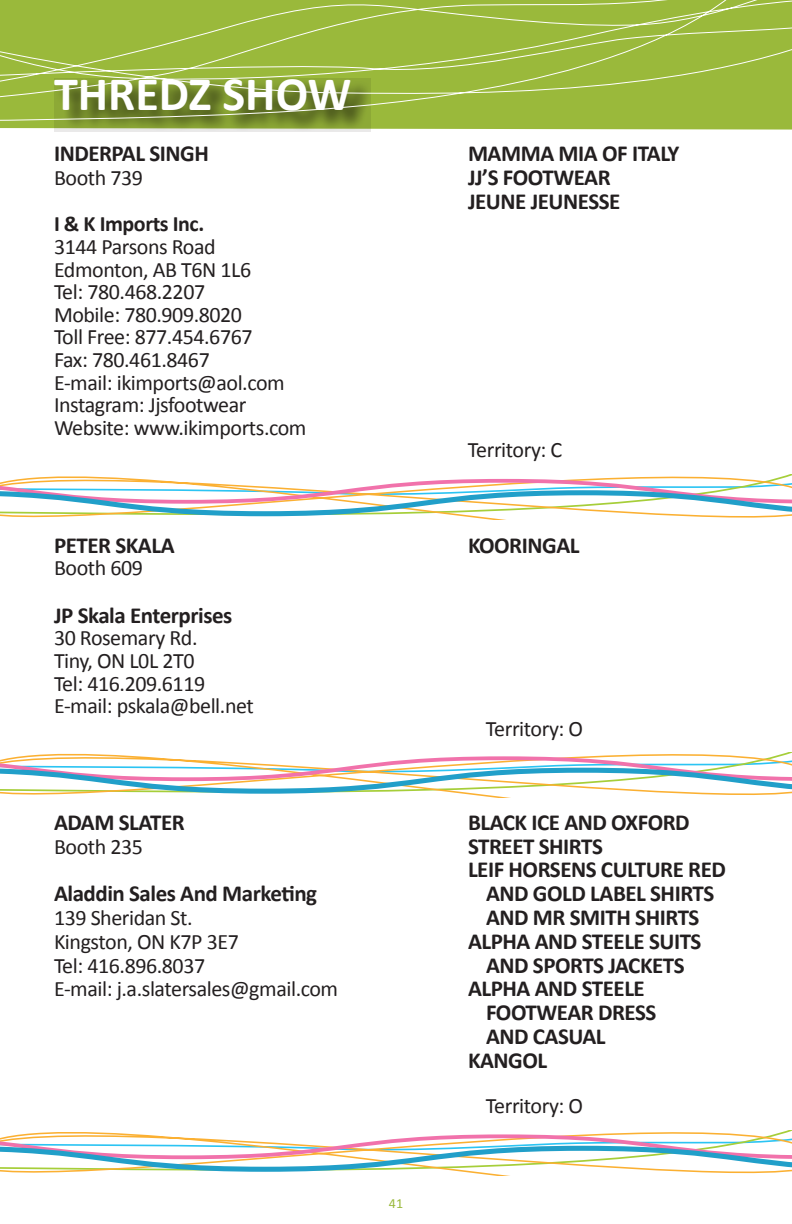
<style>
.page{position:relative;width:792px;height:1224px;background:#fff}
.page>*{position:absolute;margin:0;border:0;box-sizing:border-box;transform-origin:0 0}
.t1{font:700 48.2px "Calibri";color:#fff}
.t2{font:700 23px "Calibri";letter-spacing:-.02em;color:#231f20}
.t3{font:22px "Calibri";letter-spacing:-.02em;color:#231f20}
.t4{font:700 22px "Calibri";letter-spacing:-.02em;color:#231f20}
.t5{font:14px "Calibri";color:#9ab93b}
</style>
<div class="page">
<svg style="left:0;top:121px;width:792px;height:9px;fill:#9ab93b"></svg>
<svg style="left:55px;top:121px;width:316px;height:11px"></svg>
<svg style="left:0;top:0;width:792px;height:121px"></svg>
<svg style="left:0;top:475px;width:792px;height:45px"></svg>
<svg style="left:0;top:752px;width:792px;height:45px"></svg>
<svg style="left:0;top:1130px;width:792px;height:45px"></svg>
<p class="t1" style="left:54px;top:60px;width:299px">THREDZ SHOW</p>
<p class="t2" style="left:54px;top:137px;width:156px">INDERPAL SINGH</p>
<p class="t2" style="left:468px;top:137px;width:213px">MAMMA MIA OF ITALY</p>
<p class="t3" style="left:54px;top:162px;width:90px">Booth 739</p>
<p class="t2" style="left:468px;top:161px;width:144px">JJ’S FOOTWEAR</p>
<p class="t2" style="left:468px;top:185px;width:154px">JEUNE JEUNESSE</p>
<p class="t4" style="left:54px;top:209px;width:152px">I &amp; K Imports Inc.</p>
<p class="t3" style="left:54px;top:231px;width:163px">3144 Parsons Road</p>
<p class="t3" style="left:54px;top:254px;width:199px">Edmonton, AB T6N 1L6</p>
<p class="t3" style="left:54px;top:277px;width:153px">Tel: 780.468.2207</p>
<p class="t3" style="left:54px;top:299px;width:190px">Mobile: 780.909.8020</p>
<p class="t3" style="left:54px;top:322px;width:200px">Toll Free: 877.454.6767</p>
<p class="t3" style="left:54px;top:344px;width:157px">Fax: 780.461.8467</p>
<p class="t3" style="left:54px;top:367px;width:232px">E-mail: ikimports@aol.com</p>
<p class="t3" style="left:54px;top:390px;width:194px">Instagram: Jjsfootwear</p>
<p class="t3" style="left:54px;top:412px;width:254px">Website: www.ikimports.com</p>
<p class="t3" style="left:468px;top:435px;width:96px">Territory: C</p>
<p class="t2" style="left:54px;top:529px;width:122px">PETER SKALA</p>
<p class="t2" style="left:468px;top:529px;width:113px">KOORINGAL</p>
<p class="t3" style="left:54px;top:553px;width:90px">Booth 609</p>
<p class="t2" style="left:54px;top:599px;width:180px">JP Skala Enterprises</p>
<p class="t3" style="left:54px;top:623px;width:145px">30 Rosemary Rd.</p>
<p class="t3" style="left:54px;top:645px;width:142px">Tiny, ON L0L 2T0</p>
<p class="t3" style="left:54px;top:668px;width:153px">Tel: 416.209.6119</p>
<p class="t3" style="left:54px;top:691px;width:201px">E-mail: pskala@bell.net</p>
<p class="t3" style="left:486px;top:713px;width:99px">Territory: O</p>
<p class="t2" style="left:54px;top:806px;width:132px">ADAM SLATER</p>
<p class="t2" style="left:468px;top:806px;width:223px">BLACK ICE AND OXFORD</p>
<p class="t3" style="left:54px;top:831px;width:90px">Booth 235</p>
<p class="t2" style="left:468px;top:830px;width:136px">STREET SHIRTS</p>
<p class="t2" style="left:468px;top:854px;width:260px">LEIF HORSENS CULTURE RED</p>
<p class="t2" style="left:54px;top:877px;width:265px">Aladdin Sales And Marketing</p>
<p class="t2" style="left:486px;top:877px;width:230px">AND GOLD LABEL SHIRTS</p>
<p class="t3" style="left:54px;top:902px;width:140px">139 Sheridan St.</p>
<p class="t2" style="left:486px;top:901px;width:215px">AND MR SMITH SHIRTS</p>
<p class="t3" style="left:54px;top:926px;width:186px">Kingston, ON K7P 3E7</p>
<p class="t2" style="left:468px;top:925px;width:235px">ALPHA AND STEELE SUITS</p>
<p class="t3" style="left:54px;top:950px;width:153px">Tel: 416.896.8037</p>
<p class="t2" style="left:486px;top:949px;width:200px">AND SPORTS JACKETS</p>
<p class="t3" style="left:54px;top:974px;width:286px">E-mail: j.a.slatersales@gmail.com</p>
<p class="t2" style="left:468px;top:973px;width:178px">ALPHA AND STEELE</p>
<p class="t2" style="left:486px;top:996px;width:172px">FOOTWEAR DRESS</p>
<p class="t2" style="left:486px;top:1020px;width:121px">AND CASUAL</p>
<p class="t2" style="left:468px;top:1044px;width:81px">KANGOL</p>
<p class="t3" style="left:486px;top:1090px;width:99px">Territory: O</p>
<p class="t5" style="left:389px;top:1194px;width:16px">41</p>
</div>
